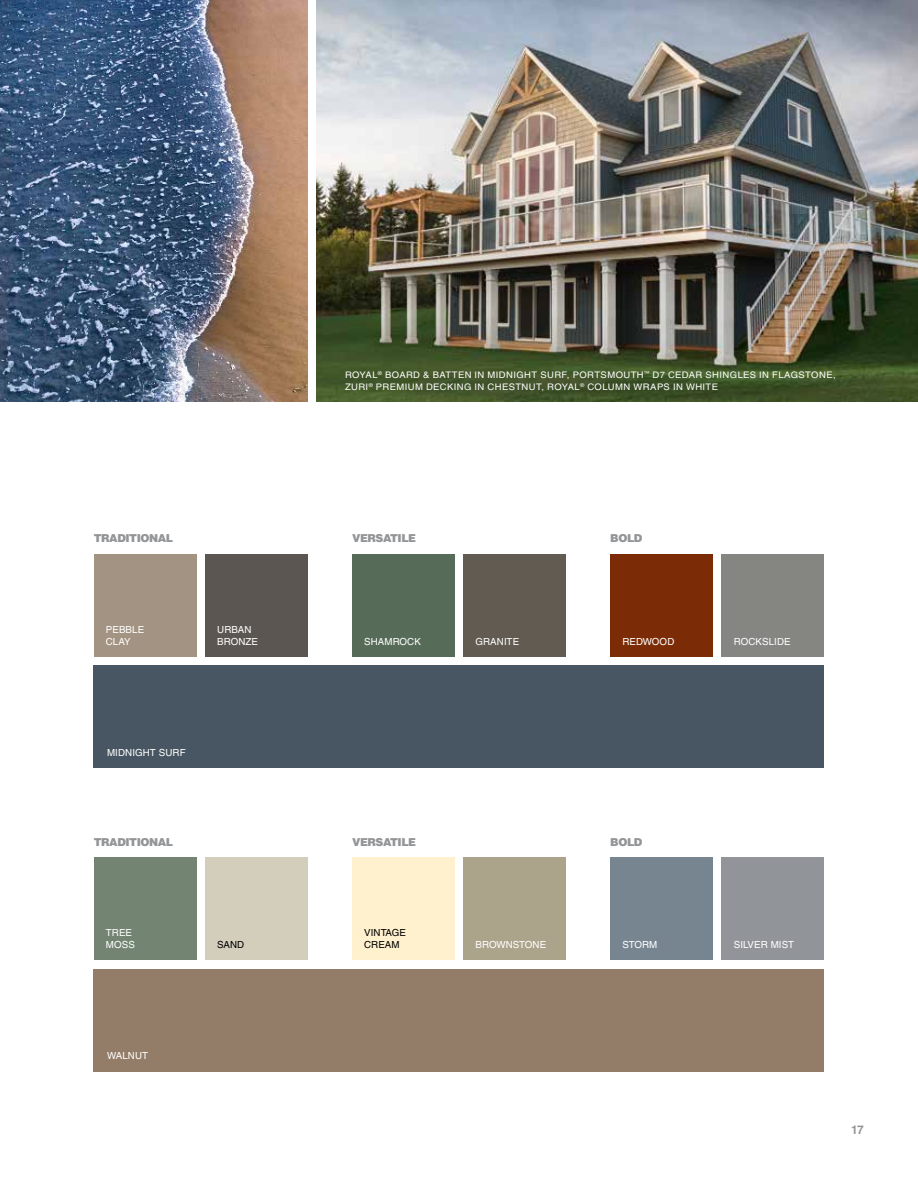
<style>
.page{position:relative;width:918px;height:1188px;background:#fff}
.page>*{position:absolute;margin:0;border:0;box-sizing:border-box;transform-origin:0 0}
.t1{font:700 12px "Helvetica LT Std";color:#939598}
.t2{font:900 10.95px "Helvetica LT Std";letter-spacing:-.04em;color:#939598}
.t3{font:9.75px/12px "Helvetica LT Std";letter-spacing:.01em;color:#fff}
.t4{font:9.75px/12px "Helvetica LT Std";letter-spacing:.01em;color:#000}
.t5{font:9px/12px "Helvetica LT Std";letter-spacing:.04em;color:#fff;scale:1.05 1}
</style>
<div class="page">
<div style="left:94px;top:666px;width:730px;height:102px;background:#475662"></div>
<div style="left:205px;top:554px;width:103px;height:103px;background:#5b5651"></div>
<div style="left:94px;top:554px;width:102px;height:103px;background:#a39382"></div>
<div style="left:610px;top:554px;width:103px;height:103px;background:#7b2c06"></div>
<div style="left:722px;top:554px;width:102px;height:103px;background:#858582"></div>
<div style="left:463px;top:554px;width:103px;height:103px;background:#615b51"></div>
<div style="left:352px;top:554px;width:103px;height:103px;background:#576c58"></div>
<img style="left:316px;top:0;width:602px;height:402px">
<img style="left:0;top:0;width:308px;height:402px">
<div style="left:205px;top:858px;width:103px;height:102px;background:#d3cdbc"></div>
<div style="left:94px;top:858px;width:102px;height:102px;background:#738472"></div>
<div style="left:463px;top:858px;width:103px;height:102px;background:#aca38b"></div>
<div style="left:352px;top:858px;width:103px;height:102px;background:#fff1cd"></div>
<div style="left:722px;top:858px;width:102px;height:102px;background:#91959a"></div>
<div style="left:610px;top:858px;width:103px;height:102px;background:#778591"></div>
<div style="left:94px;top:969px;width:730px;height:102px;background:#937d68"></div>
<p class="t2" style="left:94px;top:531px;width:81px">TRADITIONAL</p>
<p class="t3" style="left:106px;top:623px;width:40px">PEBBLE<br>CLAY</p>
<p class="t3" style="left:217px;top:623px;width:42px">URBAN<br>BRONZE</p>
<p class="t3" style="left:107px;top:746px;width:80px">MIDNIGHT SURF</p>
<p class="t2" style="left:94px;top:835px;width:81px">TRADITIONAL</p>
<p class="t3" style="left:106px;top:926px;width:31px">TREE<br>MOSS</p>
<p class="t4" style="left:217px;top:938px;width:29px">SAND</p>
<p class="t3" style="left:107px;top:1050px;width:43px">WALNUT</p>
<p class="t5" style="left:345px;top:369px;width:469px">ROYAL<sup>®</sup> BOARD &amp; BATTEN IN MIDNIGHT SURF, PORTSMOUTH<sup>™</sup> D7 CEDAR SHINGLES IN FLAGSTONE,<br>ZURI<sup>®</sup> PREMIUM DECKING IN CHESTNUT, ROYAL<sup>®</sup> COLUMN WRAPS IN WHITE</p>
<p class="t2" style="left:352px;top:531px;width:66px">VERSATILE</p>
<p class="t3" style="left:364px;top:635px;width:58px">SHAMROCK</p>
<p class="t3" style="left:475px;top:635px;width:45px">GRANITE</p>
<p class="t2" style="left:610px;top:531px;width:34px">BOLD</p>
<p class="t3" style="left:622px;top:635px;width:53px">REDWOOD</p>
<p class="t3" style="left:734px;top:635px;width:58px">ROCKSLIDE</p>
<p class="t2" style="left:352px;top:835px;width:66px">VERSATILE</p>
<p class="t4" style="left:364px;top:926px;width:43px">VINTAGE<br>CREAM</p>
<p class="t3" style="left:475px;top:938px;width:72px">BROWNSTONE</p>
<p class="t2" style="left:610px;top:835px;width:34px">BOLD</p>
<p class="t3" style="left:622px;top:938px;width:37px">STORM</p>
<p class="t3" style="left:734px;top:938px;width:62px">SILVER MIST</p>
<h1 class="t1" style="left:851px;top:1122px;width:14px">17</h1>
</div>
